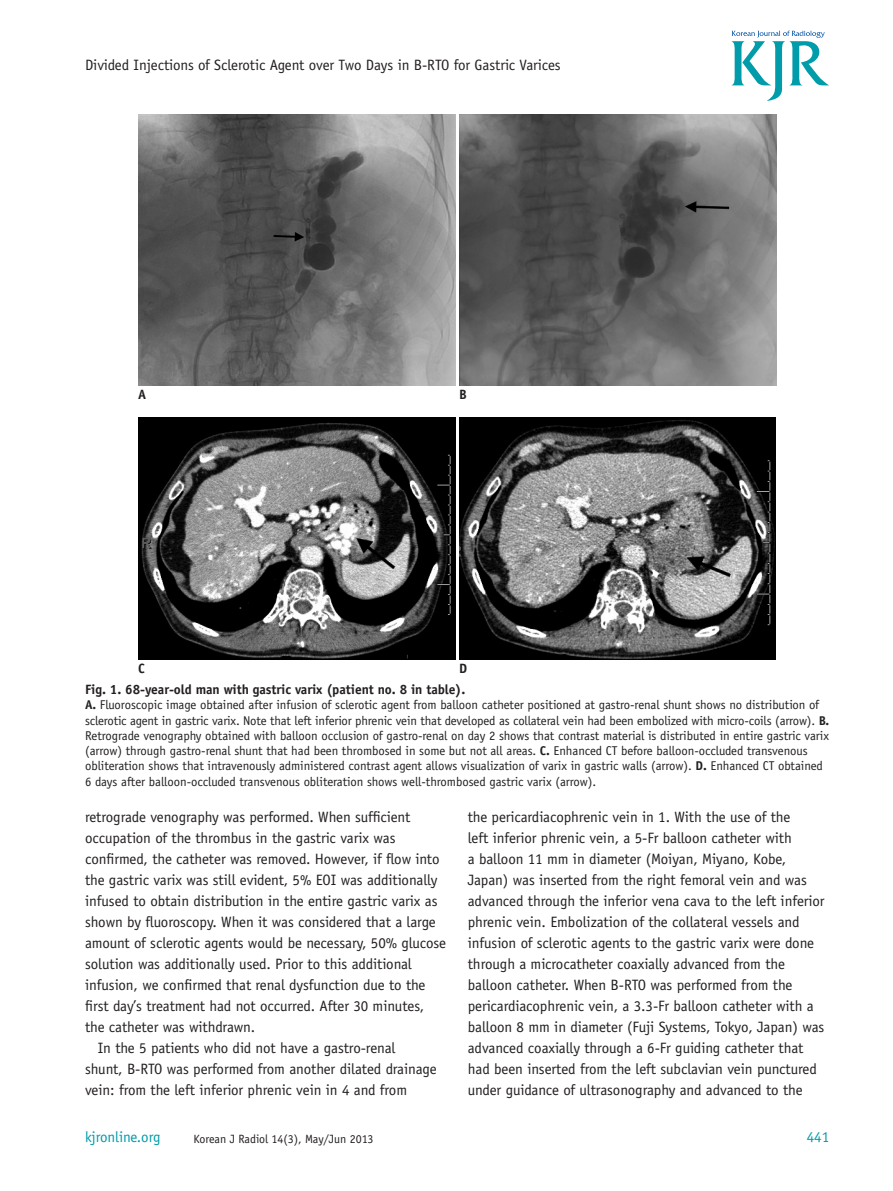
<style>
.page{position:relative;width:893px;height:1191px;background:#fff}
.page>*{position:absolute;margin:0;border:0;box-sizing:border-box;transform-origin:0 0}
.t1{font:15px/21px "Officina Sans Std";letter-spacing:-.005em;color:#231f20}
.t2{font:15px "Officina Sans Std";letter-spacing:-.005em;color:#009caa}
.t3{font:700 13.5px/20.2px "Officina Sans Std";letter-spacing:-.005em;color:#231f20;text-align:right}
.t4{font:12.75px/15.3px "Officina Sans Std";letter-spacing:-.005em;color:#231f20}
.t5{font:12px "Officina Sans Std";letter-spacing:-.005em;color:#231f20}
.s1{font-weight:700}
</style>
<div class="page">
<svg style="left:732px;top:31px;width:97px;height:70px"></svg>
<img style="left:138px;top:115px;width:317px;height:271px">
<img style="left:138px;top:417px;width:317px;height:242px">
<img style="left:459px;top:115px;width:317px;height:271px">
<img style="left:459px;top:417px;width:317px;height:242px">
<p class="t1" style="left:85px;top:54px;width:477px">Divided Injections of Sclerotic Agent over Two Days in B-RTO for Gastric Varices</p>
<p class="t3" style="left:138px;top:384px;width:10px">A</p>
<p class="t3" style="left:459px;top:384px;width:9px">B</p>
<p class="t3" style="left:138px;top:658px;width:8px">C</p>
<p class="t3" style="left:85px;top:658px;width:384px">D<br>Fig. 1. 68-year-old man with gastric varix (patient no. 8 in table).</p>
<p class="t4" style="left:85px;top:697px;width:746px"><span class="s1">A.</span> Fluoroscopic image obtained after infusion of sclerotic agent from balloon catheter positioned at gastro-renal shunt shows no distribution of sclerotic agent in gastric varix. Note that left inferior phrenic vein that developed as collateral vein had been embolized with micro-coils (arrow). <span class="s1">B.<br></span>Retrograde venography obtained with balloon occlusion of gastro-renal on day 2 shows that contrast material is distributed in entire gastric varix (arrow) through gastro-renal shunt that had been thrombosed in some but not all areas. <span class="s1">C.</span> Enhanced CT before balloon-occluded transvenous obliteration shows that intravenously administered contrast agent allows visualization of varix in gastric walls (arrow). <span class="s1">D.</span> Enhanced CT obtained 6 days after balloon-occluded transvenous obliteration shows well-thrombosed gastric varix (arrow).</p>
<p class="t1" style="left:85px;top:806px;width:327px">retrograde venography was performed. When sufficient</p>
<p class="t1" style="left:85px;top:827px;width:312px">occupation of the thrombus in the gastric varix was</p>
<p class="t1" style="left:85px;top:848px;width:356px">confirmed, the catheter was removed. However, if flow into</p>
<p class="t1" style="left:85px;top:869px;width:354px">the gastric varix was still evident, 5% EOI was additionally</p>
<p class="t1" style="left:85px;top:890px;width:354px">infused to obtain distribution in the entire gastric varix as</p>
<p class="t1" style="left:85px;top:911px;width:352px">shown by fluoroscopy. When it was considered that a large</p>
<p class="t1" style="left:85px;top:932px;width:363px">amount of sclerotic agents would be necessary, 50% glucose</p>
<p class="t1" style="left:85px;top:953px;width:328px">solution was additionally used. Prior to this additional</p>
<p class="t1" style="left:85px;top:974px;width:342px">infusion, we confirmed that renal dysfunction due to the</p>
<p class="t1" style="left:85px;top:995px;width:341px">first day’s treatment had not occurred. After 30 minutes,</p>
<p class="t1" style="left:85px;top:1016px;width:172px">the catheter was withdrawn.</p>
<p class="t1" style="left:98px;top:1037px;width:299px">In the 5 patients who did not have a gastro-renal</p>
<p class="t1" style="left:85px;top:1058px;width:353px">shunt, B-RTO was performed from another dilated drainage</p>
<p class="t1" style="left:85px;top:1079px;width:324px">vein: from the left inferior phrenic vein in 4 and from</p>
<p class="t2" style="left:85px;top:1128px;width:77px">kjronline.org</p>
<p class="t5" style="left:194px;top:1132px;width:181px">Korean J Radiol 14(3), May/Jun 2013</p>
<p class="t1" style="left:468px;top:806px;width:358px">the pericardiacophrenic vein in 1. With the use of the<br>left inferior phrenic vein, a 5-Fr balloon catheter with<br>a balloon 11 mm in diameter (Moiyan, Miyano, Kobe, Japan) was inserted from the right femoral vein and was advanced through the inferior vena cava to the left inferior phrenic vein. Embolization of the collateral vessels and infusion of sclerotic agents to the gastric varix were done through a microcatheter coaxially advanced from the balloon catheter. When B-RTO was performed from the pericardiacophrenic vein, a 3.3-Fr balloon catheter with a balloon 8 mm in diameter (Fuji Systems, Tokyo, Japan) was advanced coaxially through a 6-Fr guiding catheter that had been inserted from the left subclavian vein punctured under guidance of ultrasonography and advanced to the</p>
<p class="t2" style="left:807px;top:1128px;width:24px">441</p>
</div>
